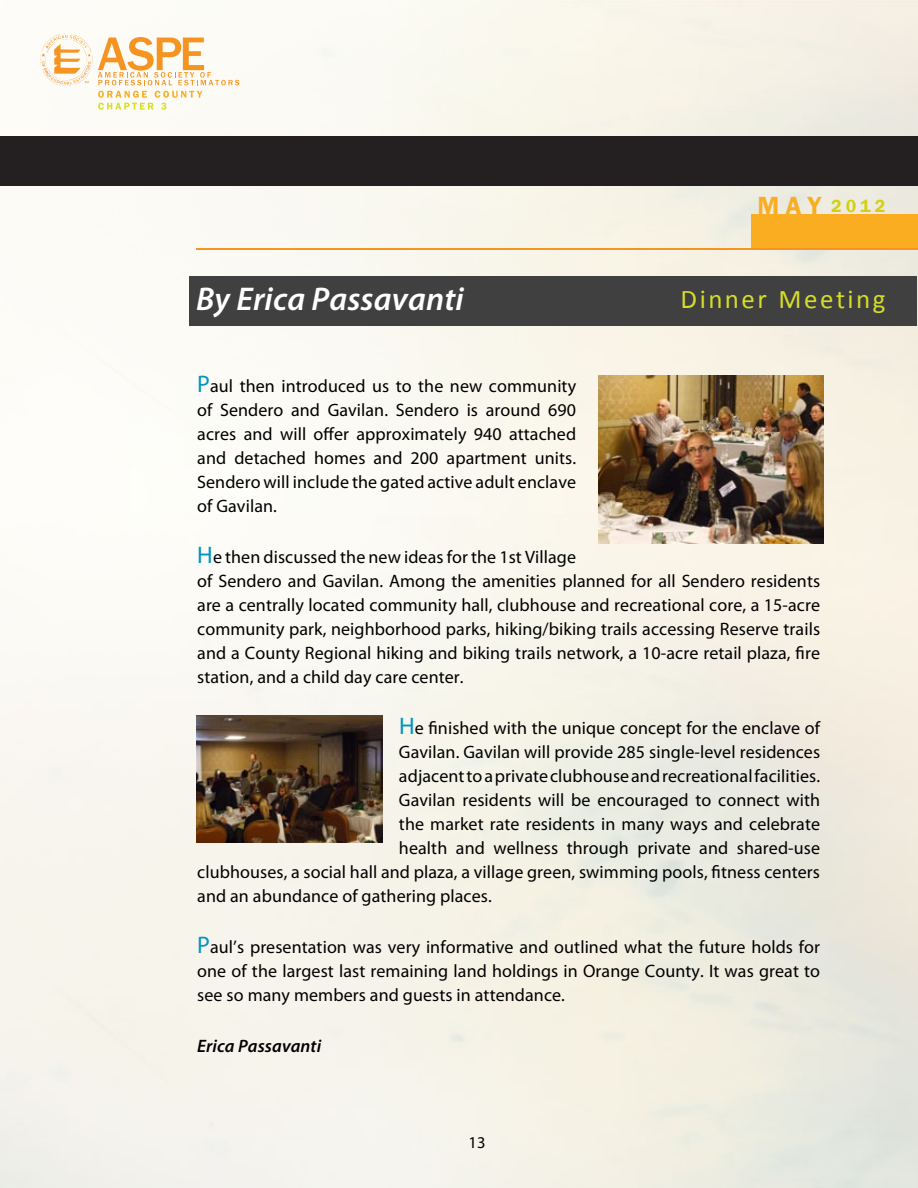
<style>
.page{position:relative;width:918px;height:1188px;background:#fff}
.page>*{position:absolute;margin:0;border:0;box-sizing:border-box;transform-origin:0 0}
.t1{font:italic 600 33px "Myriad Pro";letter-spacing:.005em;color:#fff}
.t2{font:27px "Calibri";letter-spacing:.095em;color:#d6dd28}
.t3{font:600 25.5px "Franklin Gothic";color:#faad21}
.t4{font:18px/24px "Myriad Pro";letter-spacing:.005em;color:#000;text-align:justify}
.t5{font:italic 600 18px "Myriad Pro";letter-spacing:.005em;color:#000}
.t6{font:600 18px "Franklin Gothic";color:#d4cf12}
.t7{font:16.5px "Myriad Pro";color:#000}
.s1{font-size:24px;color:#0094bf}
</style>
<div class="page">
<img style="left:0;top:0;width:918px;height:1188px">
<svg style="left:40px;top:33px;width:199px;height:77px"></svg>
<div style="left:0;top:136px;width:918px;height:50px;background:#241f21"></div>
<div style="left:752px;top:214px;width:166px;height:35px;background:#faad21"></div>
<div style="left:189px;top:276px;width:728px;height:50px;background:#404040"></div>
<hr style="left:196px;top:248px;width:722px;height:2px;background:#f59421">
<img style="left:598px;top:375px;width:225px;height:169px">
<img style="left:196px;top:716px;width:186px;height:127px">
<h1 class="t1" style="left:196px;top:278px;width:269px">By Erica Passavanti</h1>
<h3 class="t3" style="left:758px;top:190px;width:65px">M A Y</h3>
<p class="t6" style="left:831px;top:195px;width:56px">2012</p>
<h2 class="t2" style="left:681px;top:282px;width:206px">Dinner Meeting</h2>
<p class="t4" style="left:197px;top:373px;width:380px"><span class="s1">P</span>aul then introduced us to the new community of Sendero and Gavilan. Sendero is around 690 acres and will offer approximately 940 attached and detached homes and 200 apartment units.<br>Sendero will include the gated active adult enclave of Gavilan.</p>
<p class="t4" style="left:197px;top:544px;width:624px;text-align:left"><span class="s1">H</span>e then discussed the new ideas for the 1st Village<br>of Sendero and Gavilan. Among the amenities planned for all Sendero residents are a centrally located community hall, clubhouse and recreational core, a 15-acre community park, neighborhood parks, hiking/biking trails accessing Reserve trails and a County Regional hiking and biking trails network, a 10-acre retail plaza, fire station, and a child day care center.</p>
<p class="t4" style="left:399px;top:715px;width:423px"><span class="s1">H</span>e finished with the unique concept for the enclave of</p>
<p class="t4" style="left:399px;top:739px;width:423px">Gavilan. Gavilan will provide 285 single-level residences</p>
<p class="t4" style="left:399px;top:763px;width:423px">adjacent to a private clubhouse and recreational facilities.</p>
<p class="t4" style="left:399px;top:787px;width:423px">Gavilan residents will be encouraged to connect with</p>
<p class="t4" style="left:399px;top:811px;width:423px">the market rate residents in many ways and celebrate</p>
<p class="t4" style="left:399px;top:835px;width:423px">health and wellness through private and shared-use</p>
<p class="t4" style="left:197px;top:859px;width:624px">clubhouses, a social hall and plaza, a village green, swimming pools, fitness centers</p>
<p class="t4" style="left:197px;top:883px;width:296px">and an abundance of gathering places.</p>
<p class="t4" style="left:197px;top:934px;width:624px"><span class="s1">P</span>aul’s presentation was very informative and outlined what the future holds for one of the largest last remaining land holdings in Orange County. It was great to see so many members and guests in attendance.</p>
<p class="t5" style="left:197px;top:1034px;width:125px">Erica Passavanti</p>
<p class="t7" style="left:469px;top:1132px;width:19px">13</p>
</div>
